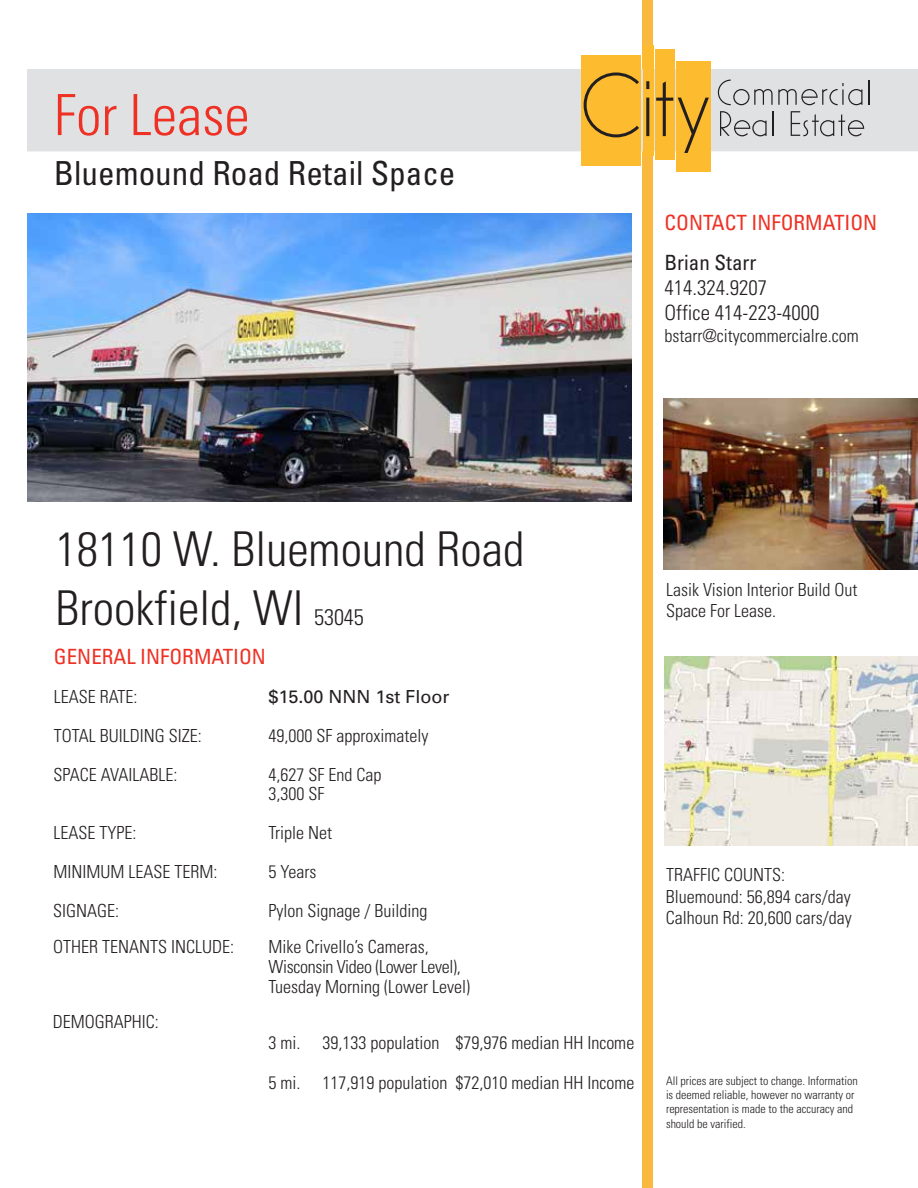
<style>
.page{position:relative;width:918px;height:1188px;background:#fff}
.page>*{position:absolute;margin:0;border:0;box-sizing:border-box;transform-origin:0 0}
.t1{font:300 condensed 56.85px "Univers";color:#ee3124}
.t2{font:300 condensed 48px/58.5px "Univers";color:#231f20}
.t3{font:condensed 33.15px "Univers";color:#231f20}
.t4{font:condensed 21px "Univers";color:#ee3124}
.t5{font:300 condensed 21px/25.2px "Univers";color:#231f20}
.t6{font:condensed 21px "Univers";color:#231f20}
.t7{font:300 condensed 18px/21.6px "Univers";color:#231f20}
.t8{font:18px "Univers";color:#231f20}
.t9{font:300 condensed 12px/14.4px "Univers";color:#231f20}
.s1{font-size:22.5px}
</style>
<div class="page">
<div style="left:643px;top:0;width:10px;height:1188px;background:#fab83e"></div>
<div style="left:27px;top:69px;width:891px;height:82px;background:#e0e1e2"></div>
<div style="left:582px;top:55px;width:59px;height:111px;background:#fdbb30"></div>
<div style="left:643px;top:45px;width:10px;height:111px;background:#fdbb30"></div>
<div style="left:655px;top:49px;width:19px;height:111px;background:#fdbb30"></div>
<div style="left:676px;top:61px;width:35px;height:111px;background:#fdbb30"></div>
<svg style="left:718px;top:80px;width:144px;height:25px"></svg>
<svg style="left:868px;top:80px;width:1px;height:25px"></svg>
<svg style="left:720px;top:111px;width:47px;height:25px"></svg>
<hr style="left:772px;top:111px;width:2px;height:25px;background:#231f20">
<svg style="left:791px;top:111px;width:73px;height:25px"></svg>
<svg style="left:584px;top:72px;width:55px;height:65px"></svg>
<hr style="left:646px;top:98px;width:3px;height:38px;background:#231f20">
<svg style="left:646px;top:81px;width:3px;height:8px"></svg>
<svg style="left:656px;top:81px;width:53px;height:72px"></svg>
<img style="left:27px;top:214px;width:605px;height:287px">
<img style="left:664px;top:399px;width:254px;height:170px">
<img style="left:664px;top:657px;width:254px;height:189px">
<h1 class="t1" style="left:54px;top:81px;width:197px">For Lease</h1>
<h3 class="t3" style="left:54px;top:152px;width:403px">Bluemound Road Retail Space</h3>
<p class="t4" style="left:664px;top:209px;width:214px">CONTACT INFORMATION</p>
<p class="t6" style="left:664px;top:249px;width:94px">Brian Starr</p>
<p class="t5" style="left:664px;top:275px;width:157px">414.324.9207<br>Office 414-223-4000</p>
<p class="t7" style="left:664px;top:325px;width:196px">bstarr@citycommercialre.com</p>
<h2 class="t2" style="left:56px;top:520px;width:471px">18110 W. Bluemound Road<br>Brookfield, WI <span class="s1">53045</span></h2>
<p class="t4" style="left:54px;top:643px;width:213px">GENERAL INFORMATION</p>
<p class="t7" style="left:54px;top:686px;width:85px">LEASE RATE:</p>
<p class="t8" style="left:269px;top:686px;width:183px">$15.00 NNN 1st Floor</p>
<p class="t7" style="left:54px;top:725px;width:150px">TOTAL BUILDING SIZE:</p>
<p class="t7" style="left:269px;top:725px;width:161px">49,000 SF approximately</p>
<p class="t7" style="left:54px;top:764px;width:125px">SPACE AVAILABLE:</p>
<p class="t7" style="left:269px;top:765px;width:114px;line-height:19.5px">4,627 SF End Cap<br>3,300 SF</p>
<p class="t7" style="left:53px;top:822px;width:84px">LEASE TYPE:</p>
<p class="t7" style="left:269px;top:822px;width:65px">Triple Net</p>
<p class="t7" style="left:53px;top:861px;width:165px">MINIMUM LEASE TERM:</p>
<p class="t7" style="left:269px;top:861px;width:49px">5 Years</p>
<p class="t7" style="left:53px;top:900px;width:68px">SIGNAGE:</p>
<p class="t7" style="left:269px;top:900px;width:160px">Pylon Signage / Building</p>
<p class="t7" style="left:53px;top:936px;width:182px">OTHER TENANTS INCLUDE:</p>
<p class="t7" style="left:269px;top:936px;width:203px;line-height:20.2px">Mike Crivello’s Cameras,<br>Wisconsin Video (Lower Level),<br>Tuesday Morning (Lower Level)</p>
<p class="t7" style="left:53px;top:1011px;width:108px">DEMOGRAPHIC:</p>
<p class="t7" style="left:269px;top:1032px;width:367px">3 mi. 39,133 population $79,976 median HH Income</p>
<p class="t7" style="left:269px;top:1072px;width:367px">5 mi. 117,919 population $72,010 median HH Income</p>
<p class="t7" style="left:666px;top:578px;width:193px">Lasik Vision Interior Build Out<br>Space For Lease.</p>
<p class="t7" style="left:666px;top:864px;width:187px">TRAFFIC COUNTS:<br>Bluemound: 56,894 cars/day<br>Calhoun Rd: 20,600 cars/day</p>
<p class="t9" style="left:666px;top:1073px;width:193px">All prices are subject to change. Information is deemed reliable, however no warranty or representation is made to the accuracy and should be varified.</p>
</div>
